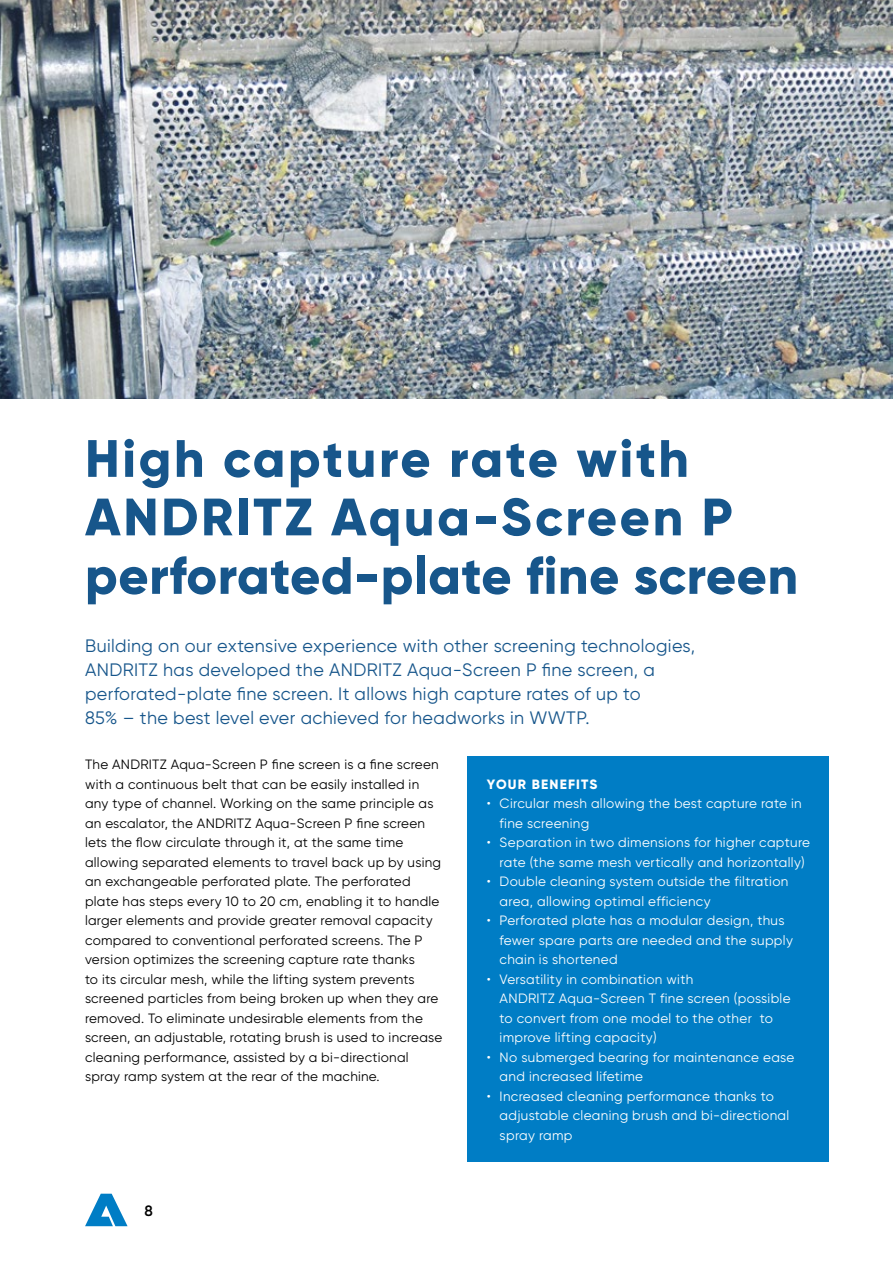
<style>
.page{position:relative;width:893px;height:1263px;background:#fff}
.page>*{position:absolute;margin:0;border:0;box-sizing:border-box;transform-origin:0 0}
.t1{font:800 52.5px/58.5px "Gilroy";letter-spacing:.035em;color:#17568b}
.t2{font:18px/24px "Gilroy";letter-spacing:.02em;color:#17568b}
.t3{font:600 15px "Gilroy";color:#000}
.t4{font:13.5px/19.5px "Gilroy";letter-spacing:.02em;color:#000}
.t5{font:13.5px/19.5px "Gilroy";letter-spacing:.025em;color:#fff}
.t6{font:800 13.5px "Gilroy";letter-spacing:.09em;color:#fff}
</style>
<div class="page">
<svg style="left:85px;top:1194px;width:43px;height:32px"></svg>
<div style="left:468px;top:756px;width:361px;height:405px;background:#007dc5"></div>
<img style="left:0;top:0;width:893px;height:399px">
<h1 class="t1" style="left:85px;top:429px;width:714px">High capture rate with<br>ANDRITZ Aqua-Screen P perforated-plate fine screen</h1>
<p class="t2" style="left:85px;top:634px;width:612px">Building on our extensive experience with other screening technologies, ANDRITZ has developed the ANDRITZ Aqua-Screen P fine screen, a perforated-plate fine screen. It allows high capture rates of up to<br>85% – the best level ever achieved for headworks in WWTP.</p>
<p class="t4" style="left:85px;top:755px;width:359px">The ANDRITZ Aqua-Screen P fine screen is a fine screen with a continuous belt that can be easily installed in any type of channel. Working on the same principle as an escalator, the ANDRITZ Aqua-Screen P fine screen lets the flow circulate through it, at the same time allowing separated elements to travel back up by using an exchangeable perforated plate. The perforated plate has steps every 10 to 20 cm, enabling it to handle larger elements and provide greater removal capacity compared to conventional perforated screens. The P version optimizes the screening capture rate thanks<br>to its circular mesh, while the lifting system prevents screened particles from being broken up when they are removed. To eliminate undesirable elements from the screen, an adjustable, rotating brush is used to increase cleaning performance, assisted by a bi-directional spray ramp system at the rear of the machine.</p>
<p class="t3" style="left:145px;top:1201px;width:10px">8</p>
<p class="t6" style="left:487px;top:776px;width:112px">YOUR BENEFITS</p>
<p class="t5" style="left:500px;top:794px;width:304px;text-indent:-13px">• Circular mesh allowing the best capture rate in fine screening</p>
<p class="t5" style="left:487px;top:833px;width:325px;text-align:center">• Separation in two dimensions for higher capture rate (the same mesh vertically and horizontally)</p>
<p class="t5" style="left:500px;top:872px;width:290px;text-indent:-13px">• Double cleaning system outside the filtration area, allowing optimal efficiency</p>
<p class="t5" style="left:500px;top:911px;width:295px;text-indent:-13px">• Perforated plate has a modular design, thus fewer spare parts are needed and the supply chain is shortened</p>
<p class="t5" style="left:500px;top:969px;width:292px;text-indent:-13px">• Versatility in combination with<br>ANDRITZ Aqua-Screen T fine screen (possible to convert from one model to the other to improve lifting capacity)</p>
<p class="t5" style="left:500px;top:1047px;width:296px;text-indent:-13px">• No submerged bearing for maintenance ease and increased lifetime</p>
<p class="t5" style="left:500px;top:1086px;width:291px;text-indent:-13px">• Increased cleaning performance thanks to adjustable cleaning brush and bi-directional spray ramp</p>
</div>
